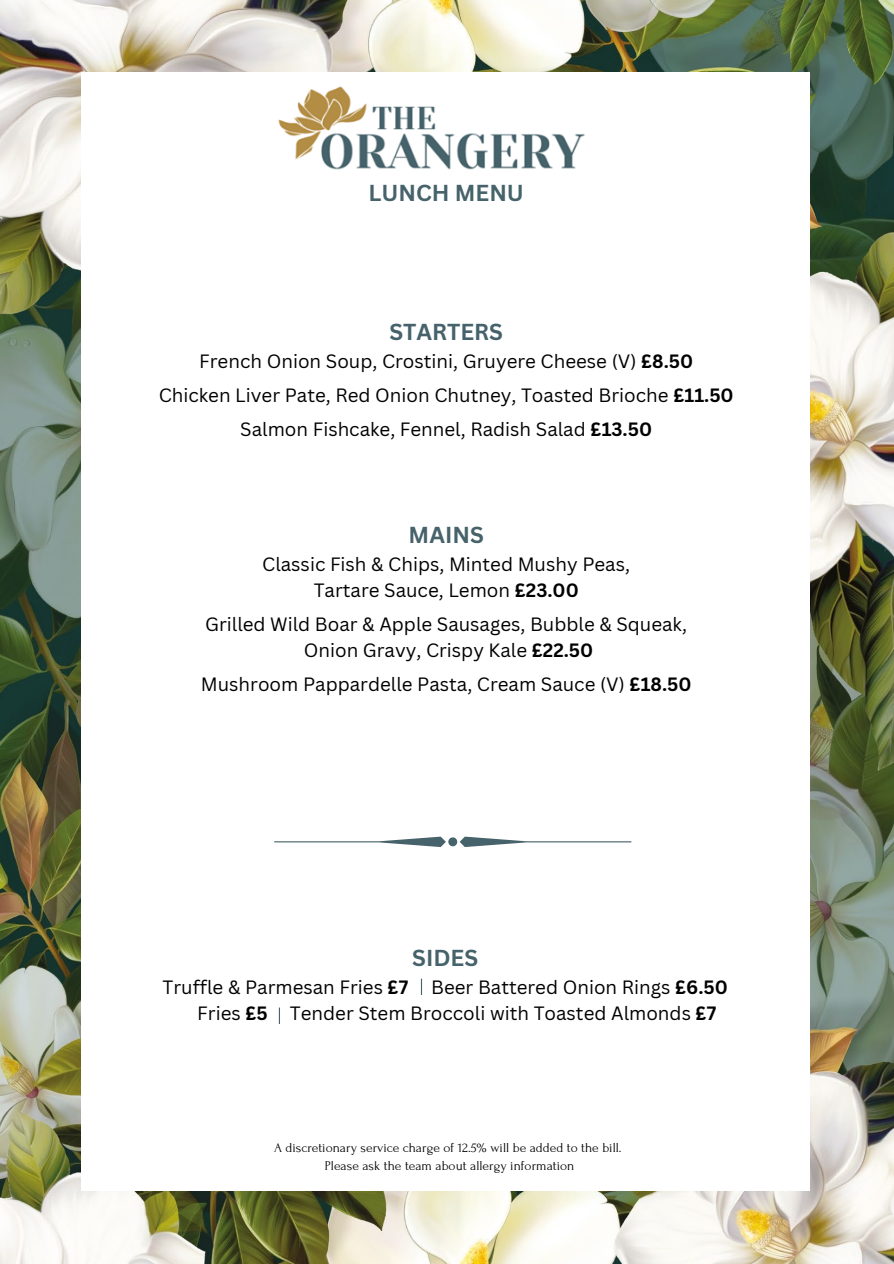
<style>
.page{position:relative;width:894px;height:1264px;background:#fff}
.page>*{position:absolute;margin:0;border:0;box-sizing:border-box;transform-origin:0 0}
.t1{font:700 22.5px "Canva Sans";color:#46626a}
.t2{font:18.75px/26px "Canva Sans";color:#000;text-align:center}
.t3{font:13.5px "Forum";color:#000}
.s1{font-weight:700}
</style>
<div class="page">
<img style="left:0;top:0;width:893px;height:1263px">
<div style="left:81px;top:72px;width:728px;height:1118px;background:#fff"></div>
<img style="left:278px;top:86px;width:307px;height:84px">
<svg style="left:274px;top:836px;width:356px;height:11px"></svg>
<svg style="left:420px;top:978px;width:3px;height:16px"></svg>
<svg style="left:278px;top:1007px;width:2px;height:16px"></svg>
<h2 class="t1" style="left:368px;top:177px;width:157px">LUNCH MENU</h2>
<h2 class="t1" style="left:389px;top:316px;width:115px">STARTERS</h2>
<h2 class="t2" style="left:199px;top:347px;width:495px">French Onion Soup, Crostini, Gruyere Cheese (V) <span class="s1">£8.50</span></h2>
<p class="t2" style="left:159px;top:381px;width:576px">Chicken Liver Pate, Red Onion Chutney, Toasted Brioche <span class="s1">£11.50</span></p>
<p class="t2" style="left:240px;top:415px;width:413px">Salmon Fishcake, Fennel, Radish Salad <span class="s1">£13.50</span></p>
<p class="t1" style="left:408px;top:519px;width:77px">MAINS</p>
<p class="t2" style="left:262px;top:550px;width:369px">Classic Fish &amp; Chips, Minted Mushy Peas,<br>Tartare Sauce, Lemon <span class="s1">£23.00</span></p>
<p class="t2" style="left:205px;top:610px;width:483px">Grilled Wild Boar &amp; Apple Sausages, Bubble &amp; Squeak,<br>Onion Gravy, Crispy Kale <span class="s1">£22.50</span></p>
<h2 class="t2" style="left:201px;top:670px;width:492px">Mushroom Pappardelle Pasta, Cream Sauce (V) <span class="s1">£18.50</span></h2>
<h2 class="t1" style="left:412px;top:941px;width:67px">SIDES</h2>
<h2 class="t2" style="left:197px;top:973px;width:532px;text-align:left;text-indent:-35px">Truffle &amp; Parmesan Fries <span class="s1">£7</span> Beer Battered Onion Rings <span class="s1">£6.50<br></span>Fries <span class="s1">£5</span> Tender Stem Broccoli with Toasted Almonds <span class="s1">£7</span></h2>
<h1 class="t3" style="left:274px;top:1140px;width:349px">A discretionary service charge of 12.5% will be added to the bill.</h1>
<p class="t3" style="left:325px;top:1158px;width:251px">Please ask the team about allergy information</p>
</div>
